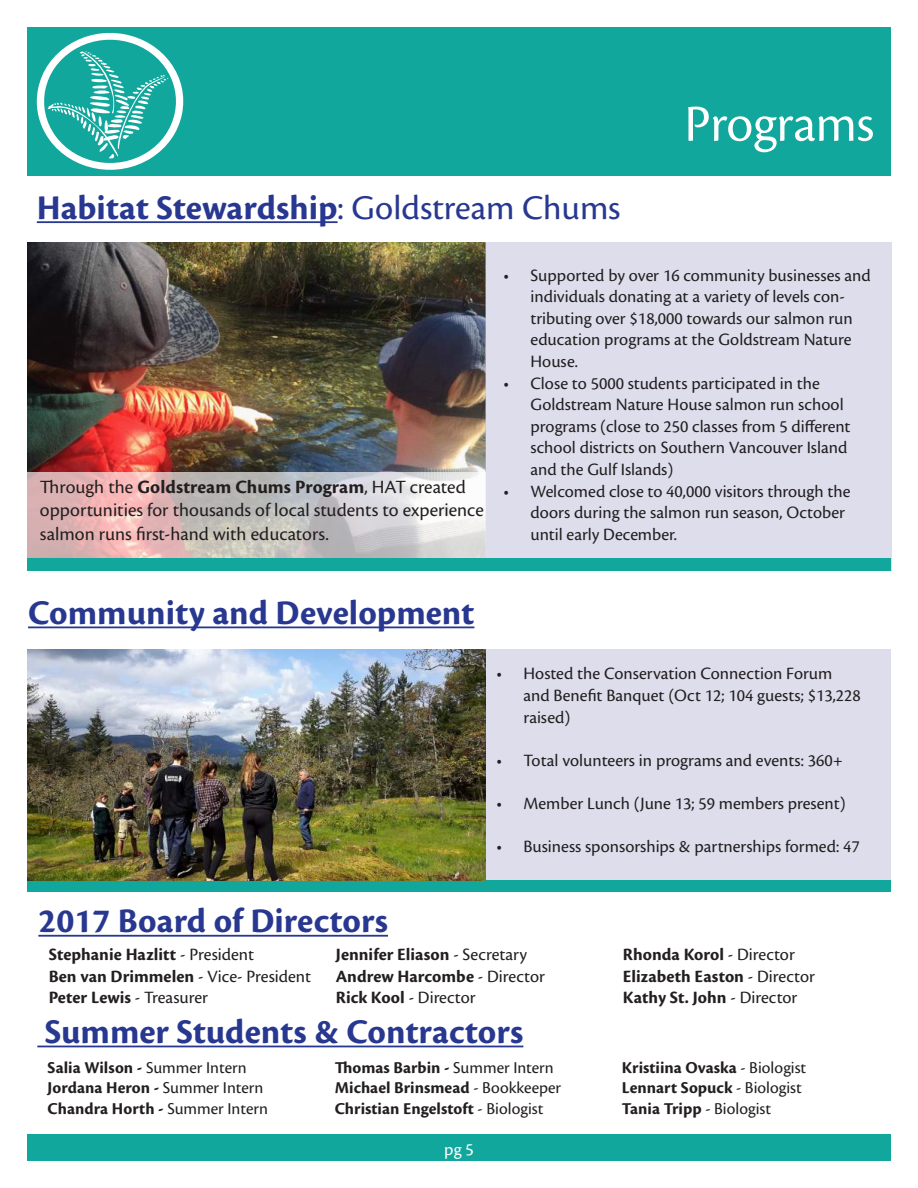
<style>
.page{position:relative;width:918px;height:1188px;background:#fff}
.page>*{position:absolute;margin:0;border:0;box-sizing:border-box;transform-origin:0 0}
.t1{font:54px "Cronos Pro Disp";color:#fff}
.t2{font:700 36px "Cronos Pro";color:#283890}
.t3{font:19.5px/23.4px "Cronos Pro";color:#231f20}
.t4{font:18px/21.6px "Cronos Pro";color:#231f20}
.t5{font:700 18px/21.6px "Cronos Pro";letter-spacing:.005em;color:#231f20}
.t6{font:18px "Cronos Pro";color:#fff}
.t7{font:700 17.25px/20.7px "Cronos Pro";letter-spacing:.005em;color:#231f20}
.s1{font-weight:400}
.s2{font-weight:700}
</style>
<div class="page">
<img style="left:27px;top:242px;width:459px;height:230px">
<div style="left:486px;top:649px;width:405px;height:231px;background:#ddddec"></div>
<div style="left:486px;top:242px;width:406px;height:329px;background:#ddddec"></div>
<div style="left:27px;top:27px;width:864px;height:149px;background:#12a79d"></div>
<div style="left:27px;top:1134px;width:864px;height:27px;background:#12a79d"></div>
<hr style="left:37px;top:221px;width:301px;height:2px;background:#283890">
<svg style="left:27px;top:472px;width:459px;height:87px;background:#d3c4c3"></svg>
<div style="left:27px;top:880px;width:864px;height:12px;background:#12a79d"></div>
<hr style="left:38px;top:935px;width:350px;height:2px;background:#283890">
<hr style="left:37px;top:1046px;width:486px;height:1px;background:#283890">
<hr style="left:28px;top:626px;width:446px;height:2px;background:#283890">
<svg style="left:37px;top:32px;width:147px;height:138px"></svg>
<div style="left:27px;top:559px;width:864px;height:12px;background:#12a79d"></div>
<img style="left:27px;top:649px;width:459px;height:231px">
<h2 class="t2" style="left:37px;top:187px;width:585px">Habitat Stewardship<span class="s1">: Goldstream Chums</span></h2>
<h1 class="t1" style="left:685px;top:93px;width:191px">Programs</h1>
<p class="t3" style="left:40px;top:475px;width:445px">Through the <span class="s2">Goldstream Chums Program</span>, HAT created opportunities for thousands of local students to experience salmon runs first-hand with educators.</p>
<p class="t4" style="left:530px;top:264px;width:342px;text-indent:-27px">• Supported by over 16 community businesses and individuals donating at a variety of levels con&shy;tributing over $18,000 towards our salmon run education programs at the Goldstream Nature House.</p>
<p class="t4" style="left:530px;top:372px;width:322px;text-indent:-27px">• Close to 5000 students participated in the Goldstream Nature House salmon run school programs (close to 250 classes from 5 different school districts on Southern Vancouver Island and the Gulf Islands)</p>
<p class="t4" style="left:530px;top:480px;width:322px;text-indent:-27px">• Welcomed close to 40,000 visitors through the doors during the salmon run season, October until early December.</p>
<h2 class="t2" style="left:28px;top:592px;width:448px">Community and Development</h2>
<p class="t4" style="left:524px;top:663px;width:339px;text-indent:-27px">• Hosted the Conservation Connection Forum and Benefit Banquet (Oct 12; 104 guests; $13,228 raised)</p>
<p class="t4" style="left:496px;top:750px;width:348px">• Total volunteers in programs and events: 360+</p>
<p class="t4" style="left:496px;top:793px;width:351px">• Member Lunch (June 13; 59 members present)</p>
<p class="t4" style="left:496px;top:836px;width:365px">• Business sponsorships &amp; partnerships formed: 47</p>
<h2 class="t2" style="left:38px;top:900px;width:351px">2017 Board of Directors</h2>
<p class="t5" style="left:49px;top:944px;width:264px">Stephanie Hazlitt <span class="s1">- President<br></span>Ben van Drimmelen <span class="s1">- Vice- President<br></span>Peter Lewis <span class="s1">- Treasurer</span></p>
<p class="t5" style="left:336px;top:944px;width:211px">Jennifer Eliason <span class="s1">- Secretary<br></span>Andrew Harcombe <span class="s1">- Director<br></span>Rick Kool <span class="s1">- Director</span></p>
<p class="t5" style="left:623px;top:944px;width:194px">Rhonda Korol <span class="s1">- Director<br></span>Elizabeth Easton <span class="s1">- Director<br></span>Kathy St. John <span class="s1">- Director</span></p>
<h2 class="t2" style="left:45px;top:1011px;width:480px">Summer Students &amp; Contractors</h2>
<p class="t7" style="left:48px;top:1057px;width:222px">Salia Wilson - <span class="s1">Summer Intern<br></span>Jordana Heron - <span class="s1">Summer Intern<br></span>Chandra Horth - <span class="s1">Summer Intern</span></p>
<p class="t7" style="left:335px;top:1057px;width:228px">Thomas Barbin - <span class="s1">Summer Intern<br></span>Michael Brinsmead <span class="s1">- Bookkeeper<br></span>Christian Engelstoft <span class="s1">- Biologist</span></p>
<p class="t7" style="left:622px;top:1057px;width:186px">Kristiina Ovaska <span class="s1">- Biologist<br></span>Lennart Sopuck <span class="s1">- Biologist<br></span>Tania Tripp <span class="s1">- Biologist</span></p>
<p class="t6" style="left:444px;top:1139px;width:31px">pg 5</p>
</div>
